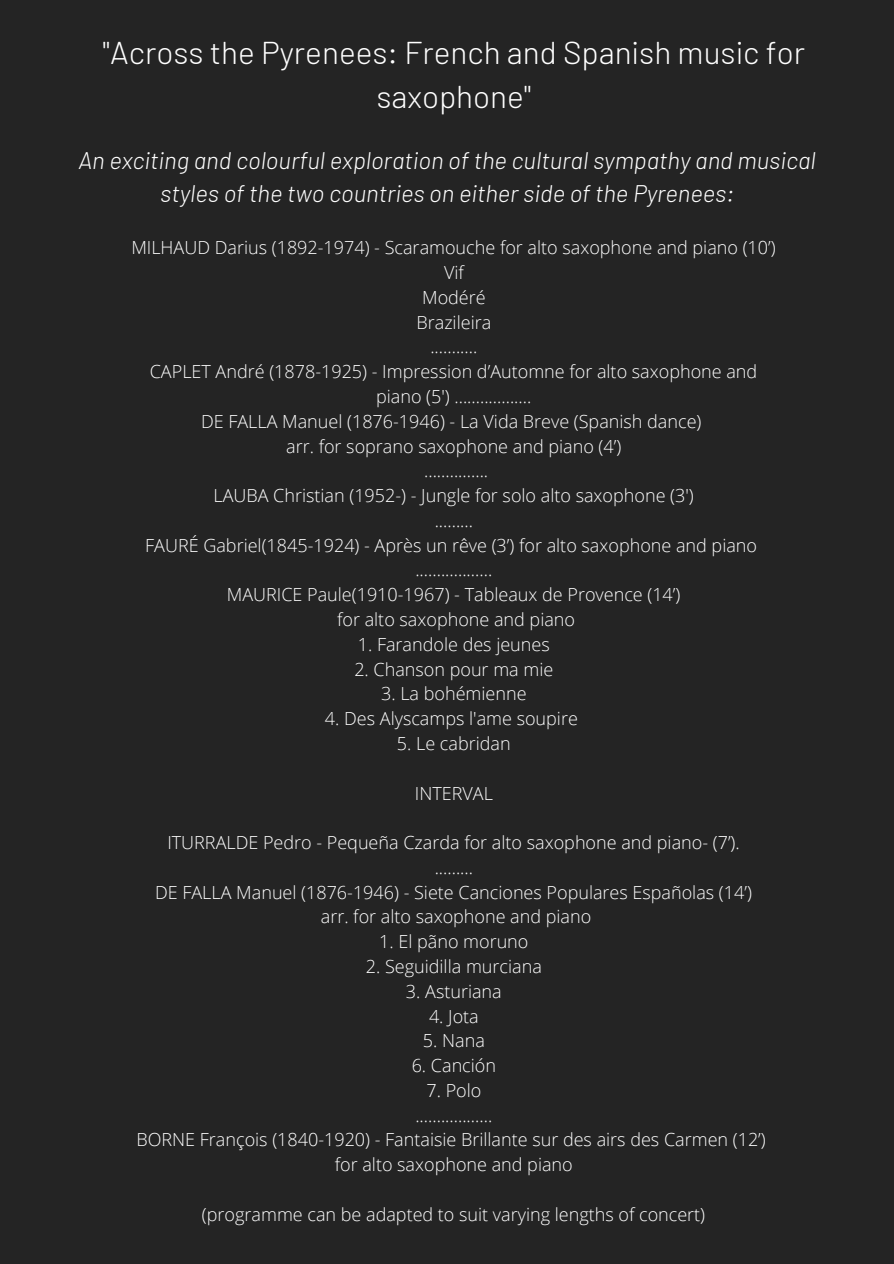
<style>
.page{position:relative;width:894px;height:1264px;background:#fff}
.page>*{position:absolute;margin:0;border:0;box-sizing:border-box;transform-origin:0 0}
.t1{font:300 31.5px/44px "Barlow";color:#fff;text-align:center}
.t2{font:italic 300 24px/32.7px "Barlow";color:#fff;text-align:center}
.t3{font:300 18px/24.8px "Open Sans";color:#fff;text-align:center}
</style>
<div class="page">
<div style="left:0;top:0;width:893px;height:1263px;background:#242424"></div>
<h1 class="t1" style="left:103px;top:29px;width:704px">"Across the Pyrenees: French and Spanish music for saxophone"</h1>
<h2 class="t2" style="left:78px;top:143px;width:738px">An exciting and colourful exploration of the cultural sympathy and musical styles of the two countries on either side of the Pyrenees:</h2>
<p class="t3" style="left:131px;top:235px;width:645px">MILHAUD Darius (1892-1974) - Scaramouche for alto saxophone and piano (10’)<br>Vif<br>Modéré<br>Brazileira<br>...........<br>CAPLET André (1878-1925) - Impression d’Automne for alto saxophone and piano (5') ..................<br>DE FALLA Manuel (1876-1946) - La Vida Breve (Spanish dance)<br>arr. for soprano saxophone and piano (4’)<br>...............<br>LAUBA Christian (1952-) - Jungle for solo alto saxophone (3')<br>.........<br>FAURÉ Gabriel(1845-1924) - Après un rêve (3’) for alto saxophone and piano ..................<br>MAURICE Paule(1910-1967) - Tableaux de Provence (14’)<br>for alto saxophone and piano</p>
<p class="t3" style="left:358px;top:631px;width:193px">1. Farandole des jeunes</p>
<p class="t3" style="left:354px;top:656px;width:200px">2. Chanson pour ma mie</p>
<p class="t3" style="left:381px;top:681px;width:147px">3. La bohémienne</p>
<p class="t3" style="left:325px;top:705px;width:254px">4. Des Alyscamps l'ame soupire</p>
<p class="t3" style="left:397px;top:730px;width:115px">5. Le cabridan</p>
<p class="t3" style="left:415px;top:780px;width:80px">INTERVAL</p>
<p class="t3" style="left:155px;top:829px;width:598px">ITURRALDE Pedro - Pequeña Czarda for alto saxophone and piano- (7’). .........<br>DE FALLA Manuel (1876-1946) - Siete Canciones Populares Españolas (14’) arr. for alto saxophone and piano</p>
<p class="t3" style="left:379px;top:928px;width:151px">1. El pãno moruno</p>
<p class="t3" style="left:366px;top:953px;width:177px">2. Seguidilla murciana</p>
<p class="t3" style="left:406px;top:978px;width:97px">3. Asturiana</p>
<p class="t3" style="left:429px;top:1003px;width:51px">4. Jota</p>
<p class="t3" style="left:423px;top:1027px;width:63px">5. Nana</p>
<p class="t3" style="left:411px;top:1052px;width:86px">6. Canción</p>
<p class="t3" style="left:136px;top:1077px;width:630px">7. Polo<br>..................<br>BORNE François (1840-1920) - Fantaisie Brillante sur des airs des Carmen (12’) for alto saxophone and piano</p>
<p class="t3" style="left:202px;top:1201px;width:504px">(programme can be adapted to suit varying lengths of concert)</p>
</div>
